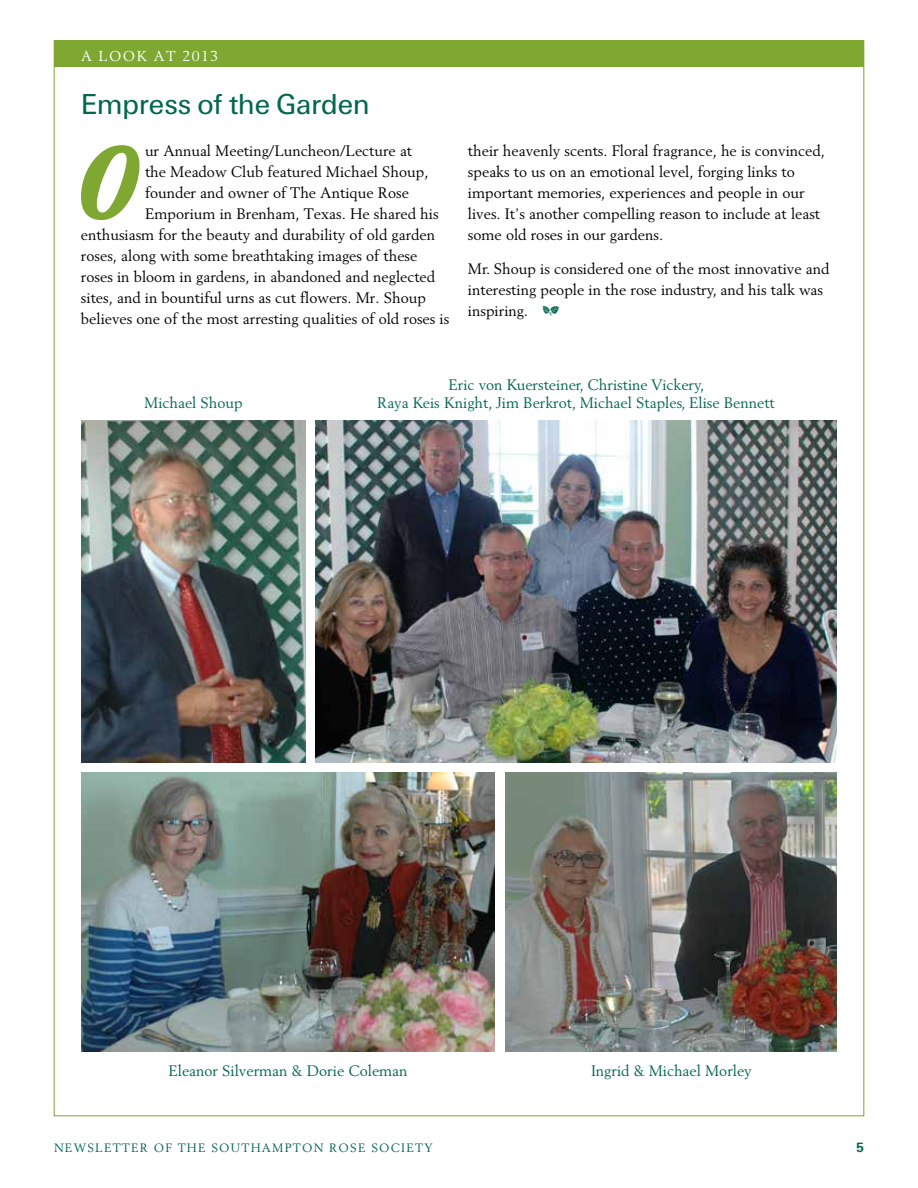
<style>
.page{position:relative;width:918px;height:1188px;background:#fff}
.page>*{position:absolute;margin:0;border:0;box-sizing:border-box;transform-origin:0 0}
.t1{font:106.2px "Home Run Script";color:#7ea831}
.t2{font:30px "U55";color:#006750}
.t3{font:15px/21px "Berling";color:#000}
.t4{font:15px/18px "Berling";color:#006750;text-align:center}
.t5{font:14.25px "Berling";letter-spacing:.1em;color:#fff}
.t6{font:700 13.5px "Univers";color:#006750}
.t7{font:12px "Berling";letter-spacing:.1em;color:#006750}
.s1{font-family:"Type Embellishments One Plain";color:#006750}
</style>
<div class="page">
<div style="left:54px;top:40px;width:810px;height:28px;background:#7ea831"></div>
<img style="left:315px;top:420px;width:522px;height:343px">
<img style="left:81px;top:420px;width:225px;height:343px">
<img style="left:81px;top:773px;width:414px;height:279px">
<img style="left:506px;top:773px;width:331px;height:279px">
<p class="t5" style="left:81px;top:47px;width:139px">A LOOK AT 2013</p>
<h2 class="t2" style="left:81px;top:84px;width:290px">Empress of the Garden</h2>
<h1 class="t1" style="left:86px;top:121px;width:53px">O</h1>
<p class="t3" style="left:145px;top:140px;width:269px">ur Annual Meeting/Luncheon/Lecture at</p>
<p class="t3" style="left:145px;top:161px;width:285px">the Meadow Club featured Michael Shoup,</p>
<p class="t3" style="left:145px;top:182px;width:265px">founder and owner of The Antique Rose</p>
<p class="t3" style="left:145px;top:203px;width:295px">Emporium in Brenham, Texas. He shared his</p>
<p class="t3" style="left:81px;top:224px;width:356px">enthusiasm for the beauty and durability of old garden</p>
<p class="t3" style="left:81px;top:245px;width:338px">roses, along with some breathtaking images of these</p>
<p class="t3" style="left:81px;top:266px;width:356px">roses in bloom in gardens, in abandoned and neglected</p>
<p class="t3" style="left:81px;top:287px;width:347px">sites, and in bountiful urns as cut flowers. Mr. Shoup</p>
<p class="t3" style="left:81px;top:308px;width:370px">believes one of the most arresting qualities of old roses is</p>
<p class="t3" style="left:468px;top:140px;width:358px">their heavenly scents. Floral fragrance, he is convinced, speaks to us on an emotional level, forging links to important memories, experiences and people in our lives. It’s another compelling reason to include at least some old roses in our gardens.</p>
<p class="t3" style="left:468px;top:258px;width:363px">Mr. Shoup is considered one of the most innovative and interesting people in the rose industry, and his talk was inspiring. <span class="s1">a</span></p>
<p class="t4" style="left:144px;top:394px;width:100px">Michael Shoup</p>
<p class="t4" style="left:377px;top:376px;width:399px">Eric von Kuersteiner, Christine Vickery,<br>Raya Keis Knight, Jim Berkrot, Michael Staples, Elise Bennett</p>
<p class="t4" style="left:168px;top:1061px;width:241px">Eleanor Silverman &amp; Dorie Coleman</p>
<p class="t4" style="left:591px;top:1061px;width:162px">Ingrid &amp; Michael Morley</p>
<p class="t7" style="left:54px;top:1140px;width:380px">NEWSLETTER OF THE SOUTHAMPTON ROSE SOCIETY</p>
<p class="t6" style="left:856px;top:1139px;width:9px">5</p>
</div>
